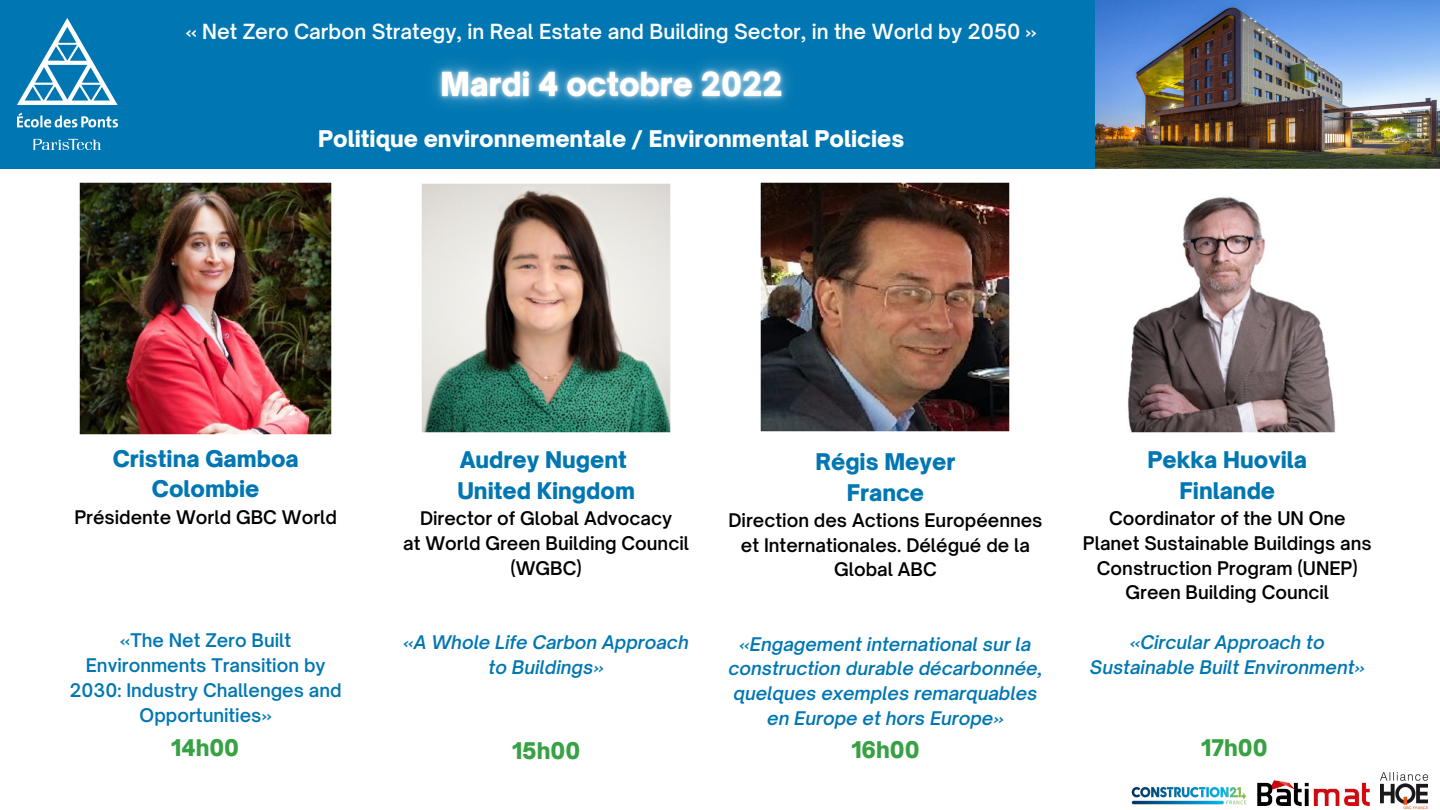
<style>
.page{position:relative;width:1440px;height:810px;background:#fff}
.page>*{position:absolute;margin:0;border:0;box-sizing:border-box;transform-origin:0 0}
.t1{font:900 22px/30.8px "Open Sauce One";color:#0077b2;text-align:center}
.t2{font:900 22px "Open Sauce One";color:#fff}
.t3{font:900 22px "Open Sauce One";color:#37a144}
.t4{font:600 20px "Open Sauce One";color:#fff}
.t5{font:600 18px/24.8px "Open Sauce One";color:#000;text-align:center}
.t6{font:italic 600 18px/24.8px "Open Sauce One";color:#0077b2;text-align:center}
.t7{font:600 18px/24.8px "Open Sauce One";color:#0077b2;text-align:center}
</style>
<div class="page">
<div style="left:0;top:0;width:1440px;height:169px;background:#0077b2"></div>
<img style="left:1096px;top:0;width:344px;height:169px">
<img style="left:18px;top:19px;width:99px;height:130px">
<img style="left:422px;top:184px;width:249px;height:249px">
<img style="left:761px;top:183px;width:249px;height:249px">
<img style="left:1128px;top:196px;width:208px;height:237px">
<img style="left:432px;top:63px;width:357px;height:43px">
<img style="left:1380px;top:773px;width:47px;height:36px">
<img style="left:1258px;top:781px;width:112px;height:25px">
<img style="left:1131px;top:786px;width:116px;height:19px">
<img style="left:79px;top:183px;width:252px;height:252px">
<p class="t4" style="left:186px;top:19px;width:852px">« Net Zero Carbon Strategy, in Real Estate and Building Sector, in the World by 2050 »</p>
<p class="t2" style="left:318px;top:125px;width:588px">Politique environnementale / Environmental Policies</p>
<p class="t1" style="left:113px;top:443px;width:188px">Cristina Gamboa<br>Colombie</p>
<p class="t5" style="left:74px;top:504px;width:264px">Présidente World GBC World</p>
<p class="t7" style="left:70px;top:628px;width:273px">«The Net Zero Built<br>Environments Transition by<br>2030: Industry Challenges and<br>Opportunities»</p>
<p class="t1" style="left:457px;top:444px;width:179px;text-align:left">Audrey Nugent<br>United Kingdom</p>
<p class="t5" style="left:403px;top:506px;width:287px">Director of Global Advocacy<br>at World Green Building Council (WGBC)</p>
<p class="t6" style="left:404px;top:630px;width:287px">«A Whole Life Carbon Approach to Buildings»</p>
<p class="t1" style="left:816px;top:446px;width:141px">Régis Meyer<br>France</p>
<p class="t5" style="left:729px;top:508px;width:315px">Direction des Actions Européennes et Internationales. Délégué de la<br>Global ABC</p>
<p class="t6" style="left:728px;top:631px;width:316px">«Engagement international sur la construction durable décarbonnée, quelques exemples remarquables en Europe et hors Europe»</p>
<p class="t1" style="left:1148px;top:444px;width:161px">Pekka Huovila<br>Finlande</p>
<p class="t5" style="left:1083px;top:506px;width:290px">Coordinator of the UN One<br>Planet Sustainable Buildings ans<br>Construction Program (UNEP)<br>Green Building Council</p>
<p class="t6" style="left:1090px;top:630px;width:276px">«Circular Approach to<br>Sustainable Built Environment»</p>
<p class="t3" style="left:171px;top:734px;width:69px">14h00</p>
<p class="t3" style="left:512px;top:737px;width:70px">15h00</p>
<p class="t3" style="left:851px;top:736px;width:70px">16h00</p>
<p class="t3" style="left:1201px;top:734px;width:68px">17h00</p>
</div>
